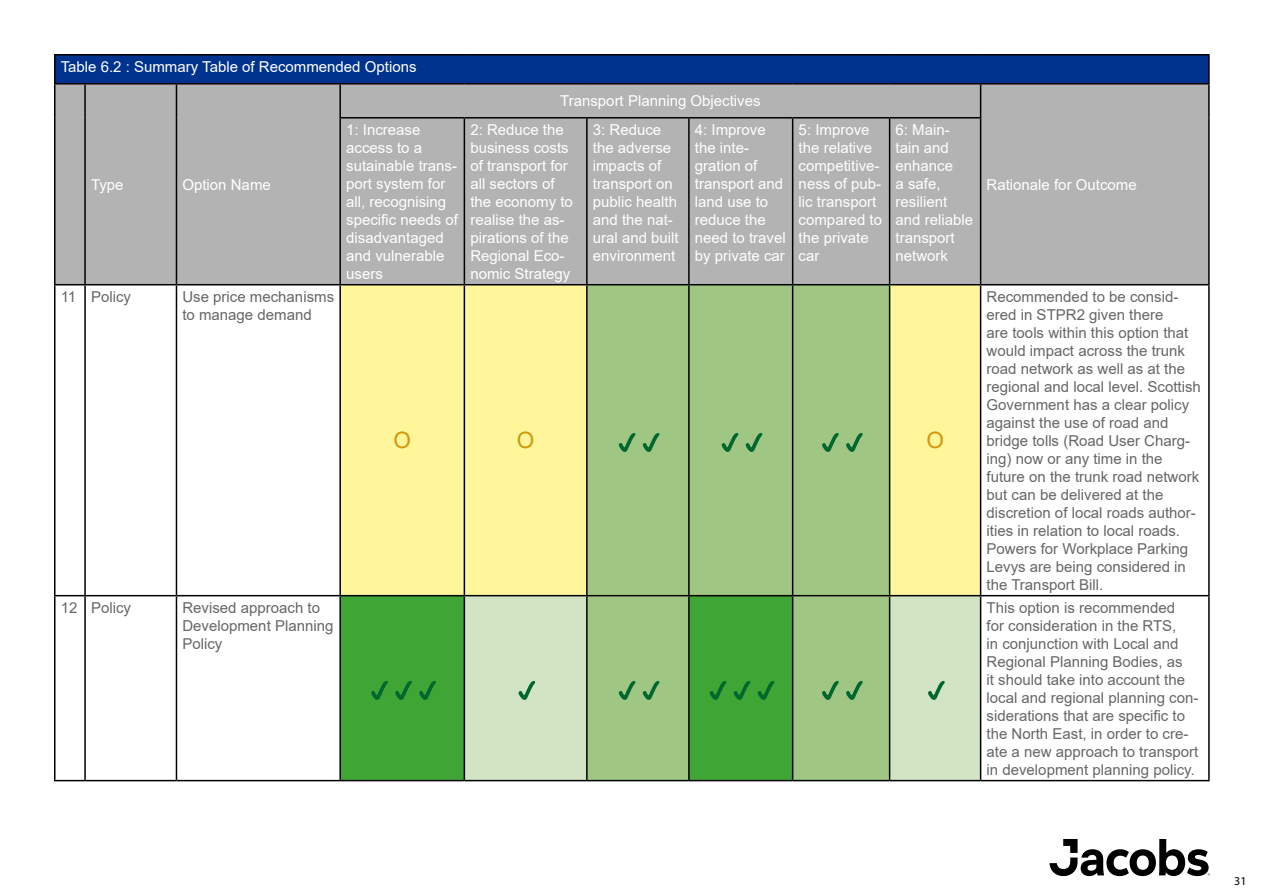
<style>
.page{position:relative;width:1263px;height:893px;background:#fff}
.page>*{position:absolute;margin:0;border:0;box-sizing:border-box;transform-origin:0 0}
.t1{font:22.5px "Arial";color:#d3960c}
.t2{font:15px/18px "Arial";color:#666}
.t3{font:15px/18px "Arial";color:#fff}
.t4{font:12px "Myriad Pro";color:#000}
</style>
<div class="page">
<svg style="left:1049px;top:839px;width:161px;height:37px"></svg>
<div style="left:55px;top:55px;width:1154px;height:29px;background:#00338d"></div>
<div style="left:56px;top:85px;width:1152px;height:199px;background:#b3b3b3"></div>
<div style="left:341px;top:285px;width:639px;height:310px;background:#fff69b"></div>
<div style="left:588px;top:285px;width:301px;height:310px;background:#9fc783"></div>
<div style="left:341px;top:596px;width:123px;height:184px;background:#3fa535"></div>
<svg style="left:465px;top:596px;width:515px;height:184px;background:#a1cb8e"></svg>
<hr style="left:54px;top:54px;width:31px;height:2px;background:#000">
<hr style="left:54px;top:56px;width:2px;height:27px;background:#000">
<hr style="left:85px;top:54px;width:91px;height:2px;background:#000">
<hr style="left:176px;top:54px;width:164px;height:2px;background:#000">
<hr style="left:340px;top:54px;width:124px;height:2px;background:#000">
<hr style="left:464px;top:54px;width:123px;height:2px;background:#000">
<hr style="left:587px;top:54px;width:102px;height:2px;background:#000">
<hr style="left:689px;top:54px;width:104px;height:2px;background:#000">
<hr style="left:793px;top:54px;width:97px;height:2px;background:#000">
<hr style="left:890px;top:54px;width:91px;height:2px;background:#000">
<hr style="left:981px;top:54px;width:229px;height:2px;background:#000">
<hr style="left:1208px;top:56px;width:2px;height:27px;background:#000">
<hr style="left:54px;top:83px;width:31px;height:2px;background:#000">
<hr style="left:54px;top:85px;width:2px;height:33px;background:#000">
<hr style="left:85px;top:83px;width:91px;height:2px;background:#000">
<hr style="left:84px;top:85px;width:2px;height:33px;background:#000">
<hr style="left:176px;top:83px;width:164px;height:2px;background:#000">
<hr style="left:176px;top:85px;width:1px;height:33px;background:#000">
<hr style="left:340px;top:83px;width:124px;height:2px;background:#000">
<hr style="left:339px;top:85px;width:2px;height:32px;background:#000">
<hr style="left:464px;top:83px;width:123px;height:2px;background:#000">
<hr style="left:587px;top:83px;width:102px;height:2px;background:#000">
<hr style="left:689px;top:83px;width:104px;height:2px;background:#000">
<hr style="left:793px;top:83px;width:97px;height:2px;background:#000">
<hr style="left:890px;top:83px;width:91px;height:2px;background:#000">
<hr style="left:981px;top:83px;width:229px;height:2px;background:#000">
<hr style="left:980px;top:85px;width:1px;height:32px;background:#000">
<hr style="left:1208px;top:85px;width:2px;height:33px;background:#000">
<hr style="left:54px;top:118px;width:2px;height:166px;background:#000">
<hr style="left:84px;top:118px;width:2px;height:166px;background:#000">
<hr style="left:176px;top:118px;width:1px;height:166px;background:#000">
<hr style="left:339px;top:117px;width:125px;height:2px;background:#000">
<hr style="left:339px;top:119px;width:2px;height:165px;background:#000">
<hr style="left:464px;top:117px;width:123px;height:2px;background:#000">
<hr style="left:464px;top:119px;width:1px;height:165px;background:#000">
<hr style="left:587px;top:117px;width:102px;height:2px;background:#000">
<hr style="left:586px;top:119px;width:2px;height:165px;background:#000">
<hr style="left:689px;top:117px;width:104px;height:2px;background:#000">
<hr style="left:688px;top:119px;width:2px;height:165px;background:#000">
<hr style="left:793px;top:117px;width:97px;height:2px;background:#000">
<hr style="left:792px;top:119px;width:1px;height:165px;background:#000">
<hr style="left:890px;top:117px;width:91px;height:2px;background:#000">
<hr style="left:889px;top:119px;width:1px;height:165px;background:#000">
<hr style="left:980px;top:119px;width:1px;height:165px;background:#000">
<hr style="left:1208px;top:118px;width:2px;height:166px;background:#000">
<hr style="left:54px;top:284px;width:31px;height:1px;background:#000">
<hr style="left:54px;top:285px;width:2px;height:310px;background:#000">
<hr style="left:85px;top:284px;width:91px;height:1px;background:#000">
<hr style="left:84px;top:285px;width:2px;height:310px;background:#000">
<hr style="left:176px;top:284px;width:164px;height:1px;background:#000">
<hr style="left:176px;top:285px;width:1px;height:310px;background:#000">
<hr style="left:340px;top:284px;width:124px;height:1px;background:#000">
<hr style="left:464px;top:284px;width:123px;height:1px;background:#000">
<hr style="left:587px;top:284px;width:102px;height:1px;background:#000">
<hr style="left:689px;top:284px;width:104px;height:1px;background:#000">
<hr style="left:793px;top:284px;width:97px;height:1px;background:#000">
<hr style="left:890px;top:284px;width:91px;height:1px;background:#000">
<hr style="left:981px;top:284px;width:229px;height:1px;background:#000">
<hr style="left:1208px;top:285px;width:2px;height:310px;background:#000">
<hr style="left:54px;top:595px;width:31px;height:1px;background:#000">
<hr style="left:54px;top:596px;width:2px;height:184px;background:#000">
<hr style="left:85px;top:595px;width:91px;height:1px;background:#000">
<hr style="left:84px;top:596px;width:2px;height:184px;background:#000">
<hr style="left:176px;top:595px;width:164px;height:1px;background:#000">
<hr style="left:176px;top:596px;width:1px;height:184px;background:#000">
<hr style="left:981px;top:595px;width:229px;height:1px;background:#000">
<hr style="left:1208px;top:596px;width:2px;height:184px;background:#000">
<hr style="left:54px;top:780px;width:31px;height:1px;background:#000">
<hr style="left:85px;top:780px;width:91px;height:1px;background:#000">
<hr style="left:176px;top:780px;width:164px;height:1px;background:#000">
<hr style="left:981px;top:780px;width:229px;height:1px;background:#000">
<hr style="left:340px;top:595px;width:124px;height:1px;background:#000">
<hr style="left:689px;top:595px;width:104px;height:1px;background:#000">
<hr style="left:464px;top:780px;width:123px;height:1px;background:#000">
<hr style="left:890px;top:780px;width:91px;height:1px;background:#000">
<hr style="left:464px;top:596px;width:1px;height:184px;background:#000">
<hr style="left:792px;top:596px;width:1px;height:184px;background:#000">
<hr style="left:889px;top:596px;width:1px;height:184px;background:#000">
<hr style="left:339px;top:596px;width:2px;height:184px;background:#000">
<hr style="left:688px;top:596px;width:2px;height:184px;background:#000">
<hr style="left:464px;top:595px;width:123px;height:1px;background:#000">
<hr style="left:890px;top:595px;width:91px;height:1px;background:#000">
<hr style="left:340px;top:780px;width:124px;height:1px;background:#000">
<hr style="left:587px;top:780px;width:102px;height:1px;background:#000">
<hr style="left:689px;top:780px;width:104px;height:1px;background:#000">
<hr style="left:688px;top:285px;width:2px;height:310px;background:#000">
<hr style="left:792px;top:285px;width:1px;height:310px;background:#000">
<hr style="left:793px;top:595px;width:97px;height:1px;background:#000">
<hr style="left:587px;top:595px;width:102px;height:1px;background:#000">
<hr style="left:339px;top:285px;width:2px;height:310px;background:#000">
<hr style="left:464px;top:285px;width:1px;height:310px;background:#000">
<hr style="left:586px;top:285px;width:2px;height:310px;background:#000">
<hr style="left:586px;top:596px;width:2px;height:184px;background:#000">
<hr style="left:980px;top:596px;width:1px;height:184px;background:#000">
<hr style="left:889px;top:285px;width:1px;height:310px;background:#000">
<hr style="left:980px;top:285px;width:1px;height:310px;background:#000">
<hr style="left:793px;top:780px;width:97px;height:1px;background:#000">
<svg style="left:618px;top:432px;width:18px;height:22px"></svg>
<svg style="left:642px;top:432px;width:18px;height:22px"></svg>
<svg style="left:720px;top:432px;width:43px;height:22px"></svg>
<svg style="left:821px;top:432px;width:18px;height:22px"></svg>
<svg style="left:845px;top:432px;width:18px;height:22px"></svg>
<svg style="left:370px;top:680px;width:18px;height:22px"></svg>
<svg style="left:394px;top:680px;width:18px;height:22px"></svg>
<svg style="left:418px;top:680px;width:18px;height:22px"></svg>
<svg style="left:517px;top:680px;width:19px;height:22px"></svg>
<svg style="left:618px;top:680px;width:18px;height:22px"></svg>
<svg style="left:642px;top:680px;width:18px;height:22px"></svg>
<svg style="left:708px;top:680px;width:67px;height:22px"></svg>
<svg style="left:821px;top:680px;width:18px;height:22px"></svg>
<svg style="left:845px;top:680px;width:18px;height:22px"></svg>
<svg style="left:927px;top:680px;width:18px;height:22px"></svg>
<p class="t3" style="left:61px;top:57px;width:357px">Table 6.2 : Summary Table of Recommended Options</p>
<p class="t3" style="left:560px;top:92px;width:202px">Transport Planning Objectives</p>
<p class="t3" style="left:91px;top:175px;width:34px">Type</p>
<p class="t3" style="left:182px;top:175px;width:90px">Option Name</p>
<p class="t2" style="left:61px;top:287px;width:72px">11 Policy</p>
<p class="t2" style="left:182px;top:287px;width:153px">Use price mechanisms to manage demand</p>
<p class="t3" style="left:346px;top:120px;width:113px">1: Increase access to a sutainable trans&shy;port system for all, recognising specific needs of disadvantaged and vulnerable users</p>
<p class="t3" style="left:470px;top:120px;width:104px">2: Reduce the business costs of transport for all sectors of the economy to realise the as&shy;pirations of the<br>Regional Eco&shy;nomic Strategy</p>
<p class="t3" style="left:593px;top:120px;width:87px">3: Reduce the adverse impacts of transport on public health and the nat&shy;ural and built environment</p>
<p class="t3" style="left:695px;top:120px;width:92px">4: Improve the inte&shy;gration of transport and land use to reduce the need to travel by private car</p>
<p class="t3" style="left:799px;top:120px;width:85px">5: Improve the relative competitive&shy;ness of pub&shy;lic transport compared to the private car</p>
<p class="t3" style="left:895px;top:120px;width:79px">6: Main&shy;tain and enhance<br>a safe, resilient and reliable transport network</p>
<h1 class="t1" style="left:393px;top:425px;width:19px">O</h1>
<h1 class="t1" style="left:517px;top:425px;width:19px">O</h1>
<h1 class="t1" style="left:926px;top:425px;width:19px">O</h1>
<p class="t3" style="left:986px;top:175px;width:152px">Rationale for Outcome</p>
<p class="t2" style="left:987px;top:287px;width:216px">Recommended to be consid&shy;ered in STPR2 given there<br>are tools within this option that would impact across the trunk road network as well as at the regional and local level. Scottish<br>Government has a clear policy against the use of road and bridge tolls (Road User Charg&shy;ing) now or any time in the future on the trunk road network but can be delivered at the discretion of local roads author&shy;ities in relation to local roads.<br>Powers for Workplace Parking<br>Levys are being considered in the Transport Bill.</p>
<p class="t2" style="left:61px;top:598px;width:72px">12 Policy</p>
<p class="t2" style="left:182px;top:598px;width:152px">Revised approach to<br>Development Planning<br>Policy</p>
<p class="t2" style="left:987px;top:598px;width:213px">This option is recommended<br>for consideration in the RTS,<br>in conjunction with Local and<br>Regional Planning Bodies, as<br>it should take into account the local and regional planning con&shy;siderations that are specific to the North East, in order to cre&shy;ate a new approach to transport in development planning policy.</p>
<p class="t4" style="left:1234px;top:874px;width:14px">31</p>
</div>
